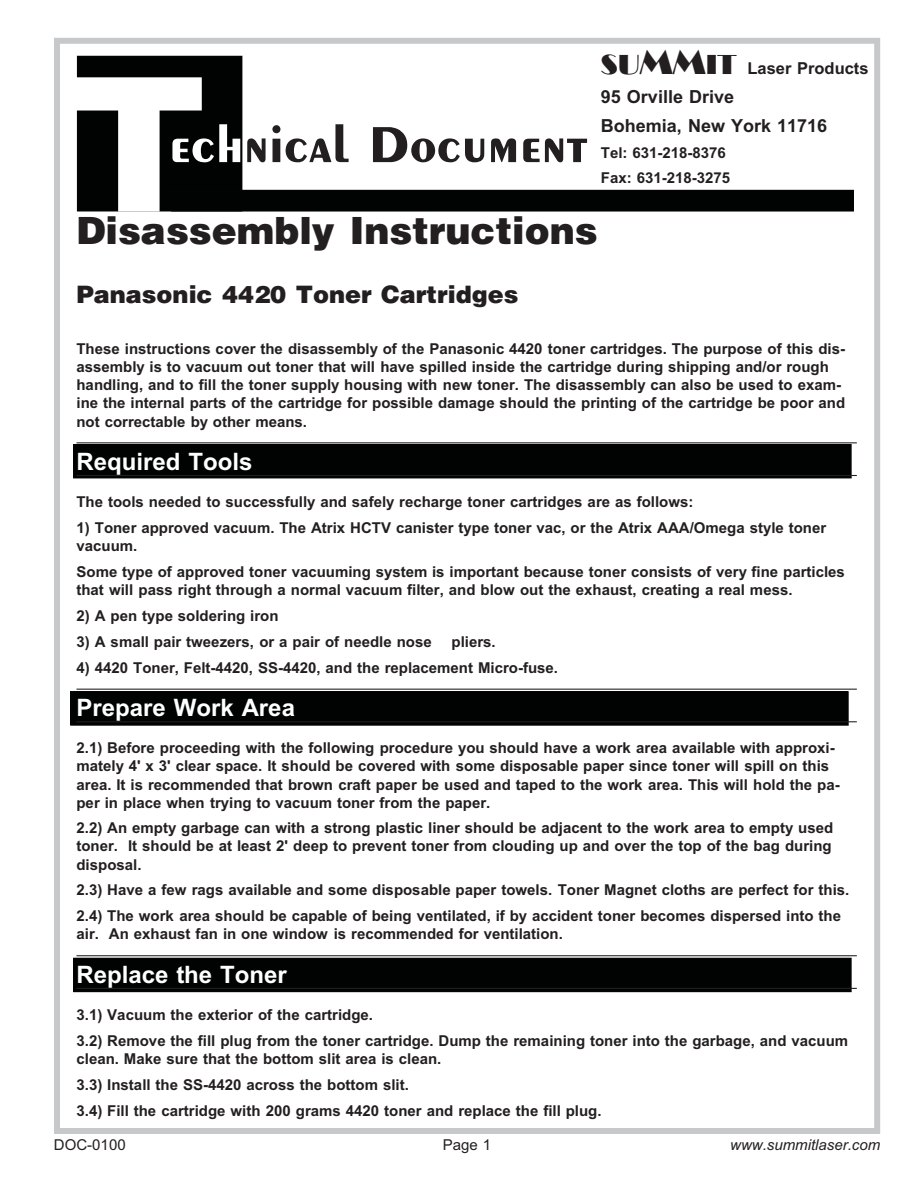
<style>
.page{position:relative;width:918px;height:1188px;background:#fff}
.page>*{position:absolute;margin:0;border:0;box-sizing:border-box;transform-origin:0 0}
.t1{font:900 187.5px "Arial";color:#fff}
.t2{font:700 54px "Penguin";color:#231f20}
.t3{font:900 37.5px "Switzerland";color:#231f20}
.t4{font:700 24px "Arial";color:#fff}
.t5{font:900 24px "Switzerland";color:#231f20}
.t6{font:700 18px/28.8px "Arial";color:#231f20}
.t7{font:700 16.5px "Arial";color:#231f20}
.t8{font:700 15px/18px "Arial";color:#231f20}
.t9{font:italic 15px "Arial";color:#231f20}
.t10{font:15px "Arial";color:#231f20}
.s1{color:#fff}
.s2{font-family:"Broadway BT";font-size:27px}
.s3{font-family:"Broadway BT";font-size:33px}
</style>
<div class="page">
<div style="left:74px;top:958px;width:777px;height:34px;background:#010303"></div>
<div style="left:71px;top:692px;width:777px;height:33px;background:#010303"></div>
<div style="left:74px;top:444px;width:777px;height:34px;background:#010303"></div>
<div style="left:54px;top:38px;width:826px;height:1096px;border:6px solid #c7c8ca"></div>
<div style="left:77px;top:56px;width:165px;height:155px;background:#010303"></div>
<hr style="left:76px;top:442px;width:781px;height:1px;background:#231f20">
<hr style="left:76px;top:475px;width:781px;height:1px;background:#231f20">
<hr style="left:76px;top:689px;width:781px;height:1px;background:#231f20">
<hr style="left:76px;top:721px;width:781px;height:1px;background:#231f20">
<hr style="left:76px;top:955px;width:781px;height:1px;background:#231f20">
<hr style="left:76px;top:988px;width:781px;height:1px;background:#231f20">
<div style="left:172px;top:190px;width:682px;height:21px;background:#010303"></div>
<h1 class="t1" style="left:71px;top:37px;width:137px">T</h1>
<h2 class="t2" style="left:169px;top:112px;width:420px"><span class="s1">ech</span>nical Document</h2>
<p class="t7" style="left:601px;top:62px;width:269px"><span class="s2">SU</span><span class="s3">MM</span><span class="s2">IT</span> Laser Products</p>
<p class="t6" style="left:601px;top:84px;width:228px">95 Orville Drive<br>Bohemia, New York 11716</p>
<p class="t8" style="left:601px;top:141px;width:131px;line-height:26px">Tel: 631-218-8376<br>Fax: 631-218-3275</p>
<h3 class="t3" style="left:76px;top:217px;width:523px">Disassembly Instructions</h3>
<h3 class="t5" style="left:76px;top:285px;width:444px">Panasonic 4420 Toner Cartridges</h3>
<p class="t8" style="left:76px;top:342px;width:770px">These instructions cover the disassembly of the Panasonic 4420 toner cartridges. The purpose of this dis&shy;assembly is to vacuum out toner that will have spilled inside the cartridge during shipping and/or rough handling, and to fill the toner supply housing with new toner. The disassembly can also be used to exam&shy;ine the internal parts of the cartridge for possible damage should the printing of the cartridge be poor and not correctable by other means.</p>
<h3 class="t4" style="left:76px;top:452px;width:177px">Required Tools</h3>
<p class="t8" style="left:76px;top:494px;width:618px">The tools needed to successfully and safely recharge toner cartridges are as follows:</p>
<p class="t8" style="left:76px;top:520px;width:751px">1) Toner approved vacuum. The Atrix HCTV canister type toner vac, or the Atrix AAA/Omega style toner vacuum.</p>
<p class="t8" style="left:76px;top:564px;width:770px">Some type of approved toner vacuuming system is important because toner consists of very fine particles that will pass right through a normal vacuum filter, and blow out the exhaust, creating a real mess.</p>
<p class="t8" style="left:76px;top:608px;width:204px">2) A pen type soldering iron</p>
<p class="t8" style="left:76px;top:634px;width:357px">3) A small pair tweezers, or a pair of needle nose</p>
<p class="t8" style="left:452px;top:634px;width:46px">pliers.</p>
<p class="t8" style="left:76px;top:660px;width:483px">4) 4420 Toner, Felt-4420, SS-4420, and the replacement Micro-fuse.</p>
<h3 class="t4" style="left:76px;top:699px;width:220px">Prepare Work Area</h3>
<p class="t8" style="left:76px;top:741px;width:765px">2.1) Before proceeding with the following procedure you should have a work area available with approxi&shy;mately 4' x 3' clear space. It should be covered with some disposable paper since toner will spill on this area. It is recommended that brown craft paper be used and taped to the work area. This will hold the pa&shy;per in place when trying to vacuum toner from the paper.</p>
<p class="t8" style="left:76px;top:821px;width:758px;text-align:justify">2.2) An empty garbage can with a strong plastic liner should be adjacent to the work area to empty used toner. It should be at least 2' deep to prevent toner from clouding up and over the top of the bag during disposal.</p>
<p class="t8" style="left:76px;top:879px;width:774px;line-height:26px">2.3) Have a few rags available and some disposable paper towels. Toner Magnet cloths are perfect for this.<br>2.4) The work area should be capable of being ventilated, if by accident toner becomes dispersed into the</p>
<p class="t8" style="left:76px;top:927px;width:488px">air. An exhaust fan in one window is recommended for ventilation.</p>
<h3 class="t4" style="left:76px;top:965px;width:212px">Replace the Toner</h3>
<p class="t8" style="left:76px;top:1003px;width:773px;line-height:26px">3.1) Vacuum the exterior of the cartridge.<br>3.2) Remove the fill plug from the toner cartridge. Dump the remaining toner into the garbage, and vacuum</p>
<p class="t8" style="left:76px;top:1047px;width:527px;line-height:26px">clean. Make sure that the bottom slit area is clean.<br>3.3) Install the SS-4420 across the bottom slit.<br>3.4) Fill the cartridge with 200 grams 4420 toner and replace the fill plug.</p>
<p class="t10" style="left:54px;top:1139px;width:73px">DOC-0100</p>
<p class="t10" style="left:443px;top:1139px;width:50px">Page 1</p>
<p class="t9" style="left:730px;top:1136px;width:151px">www.summitlaser.com</p>
</div>
